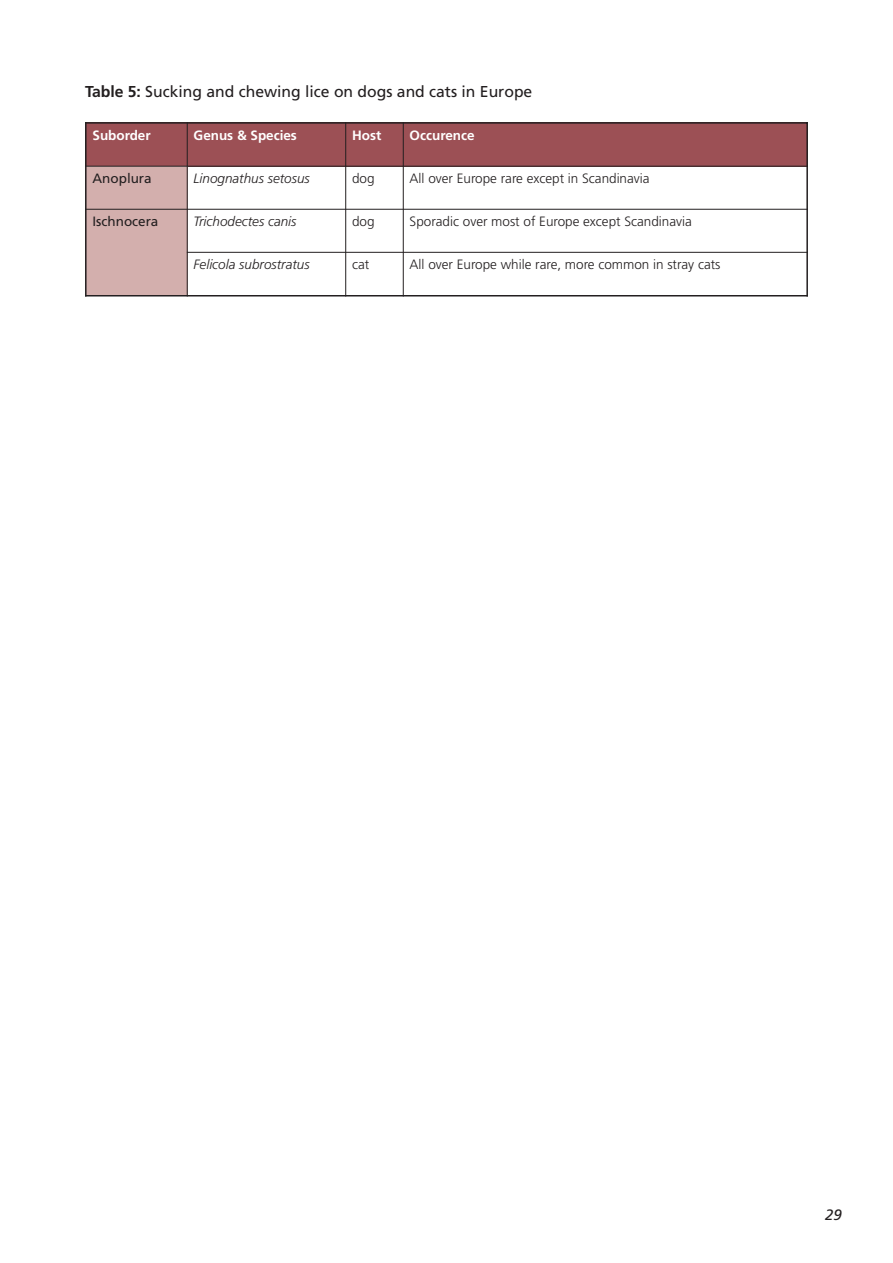
<style>
.page{position:relative;width:893px;height:1263px;background:#fff}
.page>*{position:absolute;margin:0;border:0;box-sizing:border-box;transform-origin:0 0}
.t1{font:15.75px "Frutiger";color:#231f20}
.t2{font:italic 15px "Frutiger";color:#231f20}
.t3{font:300 13.5px "Frutiger";color:#231f20}
.t4{font:italic 300 13.5px "Frutiger";color:#231f20}
.t5{font:700 13.5px "Frutiger";color:#fff}
.t6{font:13.5px "Frutiger";color:#231f20}
.s1{font-weight:700}
</style>
<div class="page">
<div style="left:85px;top:122px;width:102px;height:44px;background:#9c5055"></div>
<div style="left:187px;top:122px;width:159px;height:44px;background:#9c5055"></div>
<div style="left:346px;top:122px;width:57px;height:44px;background:#9c5055"></div>
<div style="left:403px;top:122px;width:405px;height:44px;background:#9c5055"></div>
<div style="left:85px;top:166px;width:102px;height:43px;background:#d3afad"></div>
<div style="left:85px;top:209px;width:102px;height:87px;background:#d3afad"></div>
<hr style="left:85px;top:122px;width:2px;height:174px;background:#231f20">
<hr style="left:187px;top:122px;width:1px;height:174px;background:#231f20">
<hr style="left:345px;top:122px;width:1px;height:174px;background:#231f20">
<hr style="left:403px;top:122px;width:1px;height:174px;background:#231f20">
<hr style="left:806px;top:122px;width:2px;height:174px;background:#231f20">
<hr style="left:85px;top:122px;width:723px;height:2px;background:#231f20">
<hr style="left:85px;top:166px;width:723px;height:1px;background:#231f20">
<hr style="left:85px;top:209px;width:723px;height:1px;background:#231f20">
<hr style="left:187px;top:252px;width:621px;height:1px;background:#231f20">
<hr style="left:85px;top:295px;width:723px;height:1px;background:#231f20">
<p class="t1" style="left:85px;top:85px;width:449px"><span class="s1">Table 5:</span> Sucking and chewing lice on dogs and cats in Europe</p>
<p class="t5" style="left:93px;top:130px;width:60px">Suborder</p>
<p class="t5" style="left:194px;top:130px;width:105px">Genus &amp; Species</p>
<p class="t5" style="left:352px;top:130px;width:31px">Host</p>
<p class="t5" style="left:410px;top:130px;width:66px">Occurence</p>
<p class="t6" style="left:93px;top:173px;width:61px">Anoplura</p>
<p class="t4" style="left:194px;top:173px;width:118px">Linognathus setosus</p>
<p class="t3" style="left:352px;top:173px;width:24px">dog</p>
<p class="t3" style="left:410px;top:173px;width:241px">All over Europe rare except in Scandinavia</p>
<p class="t6" style="left:93px;top:216px;width:67px">Ischnocera</p>
<p class="t4" style="left:194px;top:216px;width:104px">Trichodectes canis</p>
<p class="t3" style="left:352px;top:216px;width:24px">dog</p>
<p class="t3" style="left:410px;top:216px;width:284px">Sporadic over most of Europe except Scandinavia</p>
<p class="t4" style="left:194px;top:259px;width:118px">Felicola subrostratus</p>
<p class="t3" style="left:352px;top:259px;width:19px">cat</p>
<p class="t3" style="left:410px;top:259px;width:312px">All over Europe while rare, more common in stray cats</p>
<p class="t2" style="left:825px;top:1208px;width:18px">29</p>
</div>
